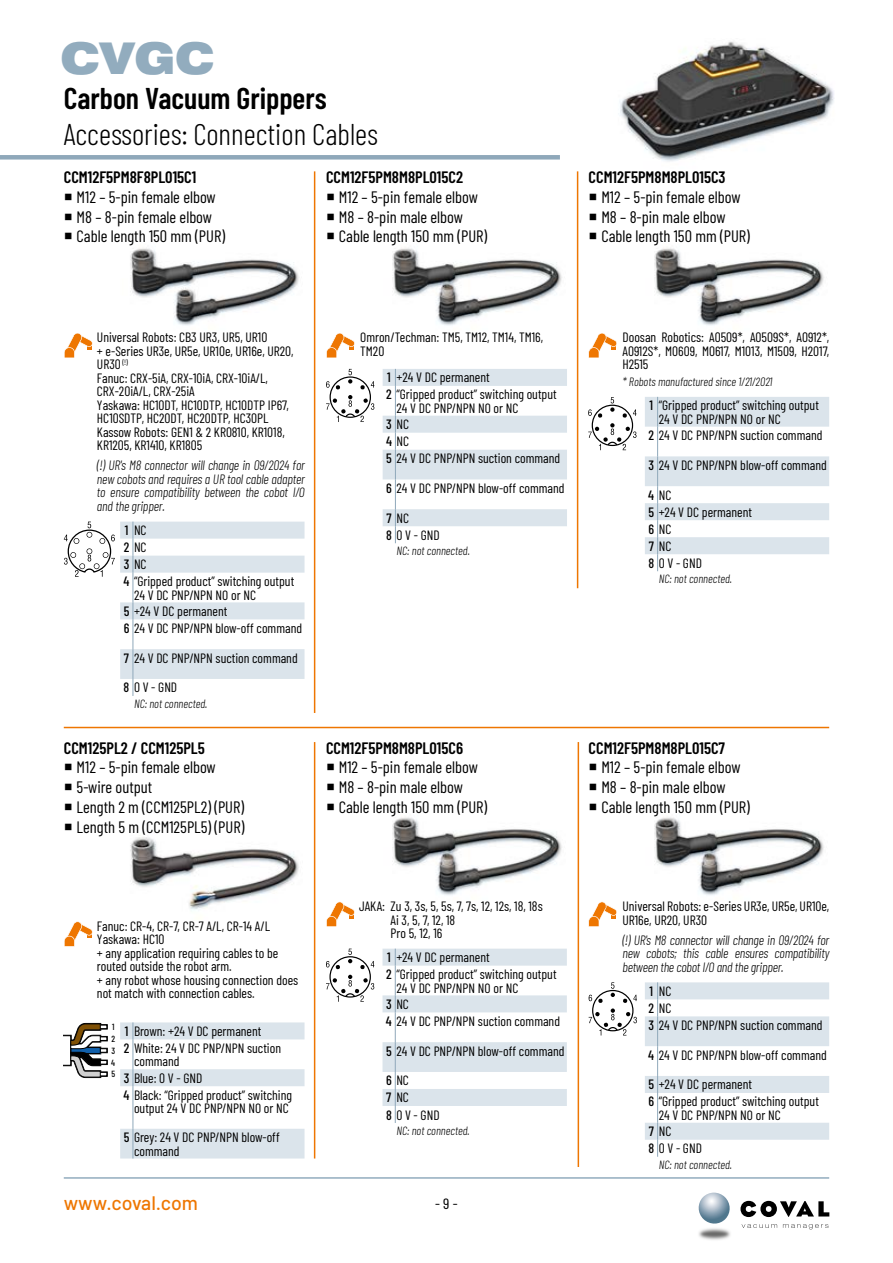
<style>
.page{position:relative;width:893px;height:1263px;background:#fff}
.page>*{position:absolute;margin:0;border:0;box-sizing:border-box;transform-origin:0 0}
.t1{font:900 45px "Pragmatica Ext";color:#92acbe}
.t2{font:300 30px "Barlow Condensed";color:#000}
.t3{font:600 30px "Barlow Condensed";color:#000}
.t4{font:500 19.5px "Barlow";color:#ee7601}
.t5{font:16.5px/19.8px "Barlow Condensed";color:#000}
.t6{font:600 16.5px "Barlow Condensed";color:#000}
.t7{font:15px "Barlow Condensed";color:#000;scale:1.05 1}
.t8{font:13.5px/17px "Barlow Condensed";color:#000}
.t9{font:italic 300 13.5px/13.5px "Barlow Condensed";letter-spacing:-.015em;color:#000;text-align:justify}
.t10{font:italic 300 12px "Barlow Condensed";color:#000}
.t11{font:500 8.85px/11.9px "Barlow Condensed";color:#000;text-align:justify}
.s1{font-weight:500}
</style>
<div class="page">
<img style="left:620px;top:41px;width:214px;height:121px">
<hr style="left:64px;top:1177px;width:765px;height:2px;background:#92acbe">
<div style="left:0;top:155px;width:560px;height:5px;background:#8fa8ba"></div>
<img style="left:699px;top:1228px;width:31px;height:12px">
<svg style="left:698px;top:1192px;width:32px;height:32px"></svg>
<svg style="left:742px;top:1224px;width:35px;height:4px"></svg>
<svg style="left:783px;top:1224px;width:45px;height:5px"></svg>
<svg style="left:740px;top:1201px;width:89px;height:16px"></svg>
<img style="left:130px;top:799px;width:186px;height:143px">
<svg style="left:64px;top:1023px;width:44px;height:55px"></svg>
<img style="left:654px;top:817px;width:170px;height:78px">
<img style="left:392px;top:779px;width:186px;height:143px">
<img style="left:130px;top:209px;width:186px;height:144px">
<img style="left:654px;top:248px;width:170px;height:78px">
<img style="left:392px;top:209px;width:187px;height:144px">
<svg style="left:589px;top:982px;width:48px;height:53px"></svg>
<hr style="left:314px;top:171px;width:1px;height:542px;background:#ee7601">
<hr style="left:314px;top:742px;width:1px;height:416px;background:#ee7601">
<hr style="left:578px;top:742px;width:1px;height:425px;background:#ee7601">
<hr style="left:577px;top:171px;width:1px;height:417px;background:#ee7601">
<svg style="left:588px;top:397px;width:48px;height:53px"></svg>
<svg style="left:326px;top:369px;width:48px;height:53px"></svg>
<hr style="left:64px;top:727px;width:765px;height:1px;background:#ee7601">
<svg style="left:64px;top:921px;width:29px;height:26px"></svg>
<svg style="left:326px;top:901px;width:29px;height:26px"></svg>
<svg style="left:588px;top:902px;width:29px;height:25px"></svg>
<svg style="left:64px;top:333px;width:29px;height:25px"></svg>
<svg style="left:326px;top:333px;width:29px;height:25px"></svg>
<svg style="left:588px;top:333px;width:29px;height:25px"></svg>
<svg style="left:64px;top:522px;width:241px;height:174px"></svg>
<svg style="left:382px;top:949px;width:185px;height:174px"></svg>
<svg style="left:120px;top:1022px;width:185px;height:136px"></svg>
<svg style="left:383px;top:369px;width:184px;height:174px"></svg>
<svg style="left:645px;top:397px;width:184px;height:174px"></svg>
<hr style="left:657px;top:397px;width:1px;height:30px;background:#8fa8ba">
<svg style="left:645px;top:982px;width:184px;height:175px"></svg>
<div style="left:329px;top:956px;width:42px;height:41px;border:1px solid #000;border-radius:50%"></div>
<svg style="left:360px;top:965px;width:5px;height:4px"></svg>
<svg style="left:326px;top:961px;width:14px;height:8px"></svg>
<svg style="left:326px;top:975px;width:48px;height:27px"></svg>
<svg style="left:371px;top:961px;width:3px;height:6px"></svg>
<svg style="left:348px;top:949px;width:4px;height:14px"></svg>
<h1 class="t1" style="left:60px;top:29px;width:156px">CVGC</h1>
<h2 class="t3" style="left:64px;top:77px;width:264px">Carbon Vacuum Grippers</h2>
<h2 class="t2" style="left:64px;top:113px;width:316px">Accessories: Connection Cables</h2>
<p class="t6" style="left:64px;top:165px;width:134px">CCM12F5PM8F8PL015C1</p>
<p class="t5" style="left:77px;top:186px;width:150px">M12 – 5-pin female elbow<br>M8 – 8-pin female elbow<br>Cable length 150 mm (PUR)</p>
<p class="t6" style="left:326px;top:165px;width:139px">CCM12F5PM8M8PL015C2</p>
<p class="t5" style="left:339px;top:186px;width:150px">M12 – 5-pin female elbow<br>M8 – 8-pin male elbow<br>Cable length 150 mm (PUR)</p>
<p class="t6" style="left:589px;top:165px;width:139px">CCM12F5PM8M8PL015C3</p>
<p class="t5" style="left:601px;top:186px;width:150px">M12 – 5-pin female elbow<br>M8 – 8-pin male elbow<br>Cable length 150 mm (PUR)</p>
<p class="t8" style="left:97px;top:330px;width:198px;line-height:13.5px">Universal Robots: CB3 UR3, UR5, UR10<br>+ e-Series UR3e, UR5e, UR10e, UR16e, UR20,<br>UR30 <sup>(!)<br></sup>Fanuc: CRX-5iA, CRX-10iA, CRX-10iA/L,<br>CRX-20iA/L, CRX-25iA<br>Yaskawa: HC10DT, HC10DTP, HC10DTP IP67,<br>HC10SDTP, HC20DT, HC20DTP, HC30PL<br>Kassow Robots: GEN1 &amp; 2 KR0810, KR1018,<br>KR1205, KR1410, KR1805</p>
<p class="t9" style="left:97px;top:458px;width:210px">(!) UR's M8 connector will change in 09/2024 for new cobots and requires a UR tool cable adapter to ensure compatibility between the cobot I/O and the gripper.</p>
<p class="t8" style="left:124px;top:521px;width:172px"><span class="s1">1</span> NC<br><span class="s1">2</span> NC<br><span class="s1">3</span> NC<br><span class="s1">4</span> “Gripped product” switching output</p>
<p class="t8" style="left:124px;top:602px;width:180px"><span class="s1">5</span> +24 V DC permanent<br><span class="s1">6</span> 24 V DC PNP/NPN blow-off command</p>
<p class="t8" style="left:124px;top:648px;width:175px"><span class="s1">7</span> 24 V DC PNP/NPN suction command</p>
<p class="t8" style="left:124px;top:678px;width:55px"><span class="s1">8</span> 0 V - GND</p>
<p class="t8" style="left:134px;top:585px;width:124px">24 V DC PNP/NPN NO or NC</p>
<p class="t10" style="left:134px;top:695px;width:75px">NC: not connected.</p>
<p class="t6" style="left:64px;top:736px;width:143px">CCM125PL2 / CCM125PL5</p>
<p class="t5" style="left:77px;top:756px;width:169px">M12 – 5-pin female elbow<br>5-wire output<br>Length 2 m (CCM125PL2) (PUR)<br>Length 5 m (CCM125PL5) (PUR)</p>
<p class="t8" style="left:360px;top:330px;width:184px;line-height:13.5px">Omron/Techman: TM5, TM12, TM14, TM16,<br>TM20</p>
<p class="t8" style="left:386px;top:368px;width:172px"><span class="s1">1</span> +24 V DC permanent<br><span class="s1">2</span> “Gripped product” switching output</p>
<p class="t8" style="left:386px;top:415px;width:176px"><span class="s1">3</span> NC<br><span class="s1">4</span> NC<br><span class="s1">5</span> 24 V DC PNP/NPN suction command</p>
<p class="t8" style="left:386px;top:479px;width:180px"><span class="s1">6</span> 24 V DC PNP/NPN blow-off command</p>
<p class="t8" style="left:386px;top:508px;width:55px"><span class="s1">7</span> NC<br><span class="s1">8</span> 0 V - GND</p>
<p class="t8" style="left:396px;top:399px;width:124px">24 V DC PNP/NPN NO or NC</p>
<p class="t10" style="left:396px;top:542px;width:75px">NC: not connected.</p>
<p class="t6" style="left:326px;top:736px;width:139px">CCM12F5PM8M8PL015C6</p>
<p class="t5" style="left:339px;top:756px;width:150px">M12 – 5-pin female elbow<br>M8 – 8-pin male elbow<br>Cable length 150 mm (PUR)</p>
<p class="t8" style="left:622px;top:330px;width:208px;line-height:13.5px;text-align:justify">Doosan Robotics: A0509*, A0509S*, A0912*, A0912S*, M0609, M0617, M1013, M1509, H2017, H2515</p>
<p class="t10" style="left:622px;top:374px;width:151px">* Robots manufactured since 1/21/2021</p>
<p class="t8" style="left:649px;top:396px;width:171px"><span class="s1">1</span> “Gripped product” switching output</p>
<p class="t8" style="left:648px;top:426px;width:175px"><span class="s1">2</span> 24 V DC PNP/NPN suction command</p>
<p class="t8" style="left:648px;top:456px;width:180px"><span class="s1">3</span> 24 V DC PNP/NPN blow-off command</p>
<p class="t8" style="left:648px;top:485px;width:105px"><span class="s1">4</span> NC<br><span class="s1">5</span> +24 V DC permanent<br><span class="s1">6</span> NC<br><span class="s1">7</span> NC<br><span class="s1">8</span> 0 V - GND</p>
<p class="t8" style="left:659px;top:410px;width:124px">24 V DC PNP/NPN NO or NC</p>
<p class="t10" style="left:659px;top:570px;width:75px">NC: not connected.</p>
<p class="t6" style="left:589px;top:736px;width:138px">CCM12F5PM8M8PL015C7</p>
<p class="t5" style="left:601px;top:756px;width:150px">M12 – 5-pin female elbow<br>M8 – 8-pin male elbow<br>Cable length 150 mm (PUR)</p>
<p class="t8" style="left:97px;top:918px;width:203px;line-height:13.5px">Fanuc: CR-4, CR-7, CR-7 A/L, CR-14 A/L<br>Yaskawa: HC10<br>+ any application requiring cables to be routed outside the robot arm.<br>+ any robot whose housing connection does not match with connection cables.</p>
<p class="t11" style="left:111px;top:1020px;width:5px">1<br>2<br>3<br>4<br>5</p>
<p class="t8" style="left:124px;top:1022px;width:159px"><span class="s1">1</span> Brown: +24 V DC permanent<br><span class="s1">2</span> White: 24 V DC PNP/NPN suction</p>
<p class="t8" style="left:124px;top:1068px;width:170px"><span class="s1">3</span> Blue: 0 V - GND<br><span class="s1">4</span> Black: “Gripped product” switching</p>
<p class="t8" style="left:124px;top:1128px;width:158px"><span class="s1">5</span> Grey: 24 V DC PNP/NPN blow-off</p>
<p class="t8" style="left:134px;top:1052px;width:47px">command</p>
<p class="t8" style="left:134px;top:1099px;width:156px">output 24 V DC PNP/NPN NO or NC</p>
<p class="t8" style="left:134px;top:1141px;width:47px">command</p>
<p class="t8" style="left:391px;top:898px;width:154px;line-height:13.5px;text-indent:-31px">JAKA: Zu 3, 3s, 5, 5s, 7, 7s, 12, 12s, 18, 18s<br>Ai 3, 5, 7, 12, 18<br>Pro 5, 12, 16</p>
<p class="t8" style="left:386px;top:948px;width:172px"><span class="s1">1</span> +24 V DC permanent<br><span class="s1">2</span> “Gripped product” switching output</p>
<p class="t8" style="left:386px;top:994px;width:176px"><span class="s1">3</span> NC<br><span class="s1">4</span> 24 V DC PNP/NPN suction command</p>
<p class="t8" style="left:386px;top:1041px;width:180px"><span class="s1">5</span> 24 V DC PNP/NPN blow-off command</p>
<p class="t8" style="left:386px;top:1071px;width:55px"><span class="s1">6</span> NC<br><span class="s1">7</span> NC<br><span class="s1">8</span> 0 V - GND</p>
<p class="t8" style="left:396px;top:978px;width:124px">24 V DC PNP/NPN NO or NC</p>
<p class="t10" style="left:396px;top:1122px;width:75px">NC: not connected.</p>
<h3 class="t4" style="left:64px;top:1188px;width:136px">www.coval.com</h3>
<p class="t7" style="left:435px;top:1193px;width:23px">- 9 -</p>
<p class="t8" style="left:622px;top:898px;width:208px;line-height:13.5px">Universal Robots: e-Series UR3e, UR5e, UR10e,<br>UR16e, UR20, UR30</p>
<p class="t9" style="left:622px;top:932px;width:208px">(!) UR's M8 connector will change in 09/2024 for new cobots; this cable ensures compatibility between the cobot I/O and the gripper.</p>
<p class="t8" style="left:648px;top:981px;width:176px"><span class="s1">1</span> NC<br><span class="s1">2</span> NC<br><span class="s1">3</span> 24 V DC PNP/NPN suction command</p>
<p class="t8" style="left:648px;top:1045px;width:180px"><span class="s1">4</span> 24 V DC PNP/NPN blow-off command</p>
<p class="t8" style="left:648px;top:1075px;width:172px"><span class="s1">5</span> +24 V DC permanent<br><span class="s1">6</span> “Gripped product” switching output</p>
<p class="t8" style="left:648px;top:1122px;width:55px"><span class="s1">7</span> NC<br><span class="s1">8</span> 0 V - GND</p>
<p class="t8" style="left:659px;top:1106px;width:124px">24 V DC PNP/NPN NO or NC</p>
<p class="t10" style="left:659px;top:1156px;width:75px">NC: not connected.</p>
</div>
